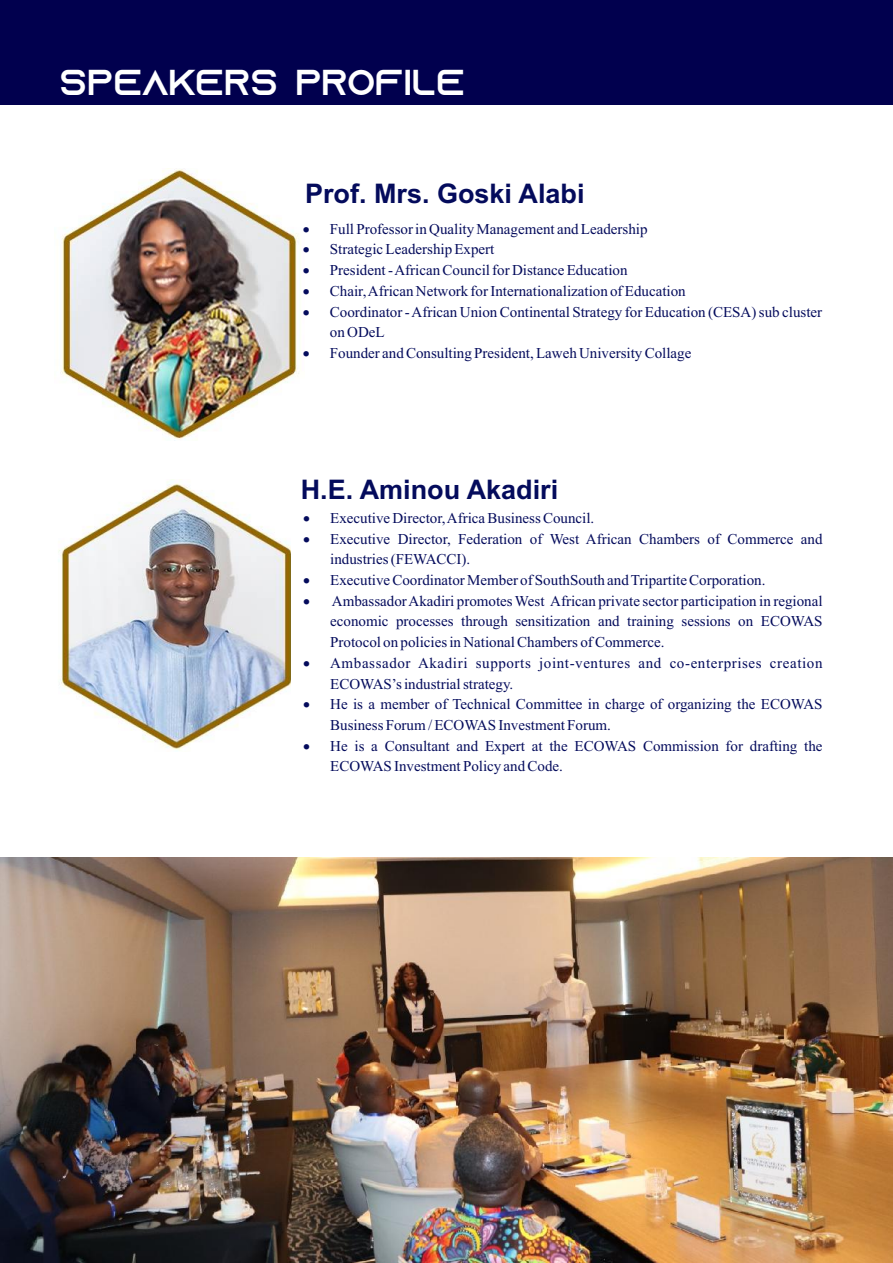
<style>
.page{position:relative;width:893px;height:1263px;background:#fff}
.page>*{position:absolute;margin:0;border:0;box-sizing:border-box;transform-origin:0 0}
.t1{font:36px "Azonix";color:#fff}
.t2{font:700 27px "Arial";color:#040b5c}
.t3{font:15px/20.7px "Times New Roman";color:#040b5c}
.t4{font:15px/20.7px "Times New Roman";letter-spacing:.04em;color:#040b5c}
</style>
<div class="page">
<div style="left:0;top:0;width:892px;height:105px;background:#01004e"></div>
<img style="left:0;top:857px;width:892px;height:406px">
<img style="left:61px;top:168px;width:238px;height:273px">
<img style="left:58px;top:479px;width:233px;height:272px">
<h1 class="t1" style="left:60px;top:68px;width:407px">SPEAKERS PROFILE</h1>
<h2 class="t2" style="left:305px;top:183px;width:281px">Prof. Mrs. Goski Alabi</h2>
<p class="t3" style="left:303px;top:220px;width:346px">• Full Professor in Quality Management and Leadership</p>
<p class="t3" style="left:303px;top:240px;width:193px">• Strategic Leadership Expert</p>
<p class="t3" style="left:303px;top:261px;width:326px">• President - African Council for Distance Education</p>
<p class="t3" style="left:303px;top:282px;width:384px">• Chair, African Network for Internationalization of Education</p>
<p class="t3" style="left:330px;top:303px;width:494px;text-indent:-27px">• Coordinator - African Union Continental Strategy for Education (CESA) sub cluster on ODeL</p>
<p class="t3" style="left:303px;top:344px;width:390px">• Founder and Consulting President, Laweh University Collage</p>
<h2 class="t2" style="left:301px;top:480px;width:259px">H.E. Aminou Akadiri</h2>
<p class="t3" style="left:303px;top:509px;width:293px">• Executive Director, Africa Business Council.</p>
<p class="t3" style="left:330px;top:530px;width:494px;text-indent:-27px">• Executive Director, Federation of West African Chambers of Commerce and industries (FEWACCI).</p>
<p class="t3" style="left:330px;top:592px;width:494px;text-align:justify;text-indent:-27px">• Ambassador Akadiri promotes West African private sector participation in regional economic processes through sensitization and training sessions on ECOWAS Protocol on policies in National Chambers of Commerce.</p>
<p class="t3" style="left:303px;top:571px;width:464px">• Executive Coordinator Member of SouthSouth and Tripartite Corporation.</p>
<p class="t4" style="left:330px;top:654px;width:494px;text-indent:-27px">• Ambassador Akadiri supports joint-ventures and co-enterprises creation<br>ECOWAS’s industrial strategy.</p>
<p class="t3" style="left:330px;top:695px;width:494px;text-indent:-27px">• He is a member of Technical Committee in charge of organizing the ECOWAS<br>Business Forum / ECOWAS Investment Forum.</p>
<p class="t3" style="left:330px;top:737px;width:494px;text-indent:-27px">• He is a Consultant and Expert at the ECOWAS Commission for drafting the<br>ECOWAS Investment Policy and Code.</p>
</div>
